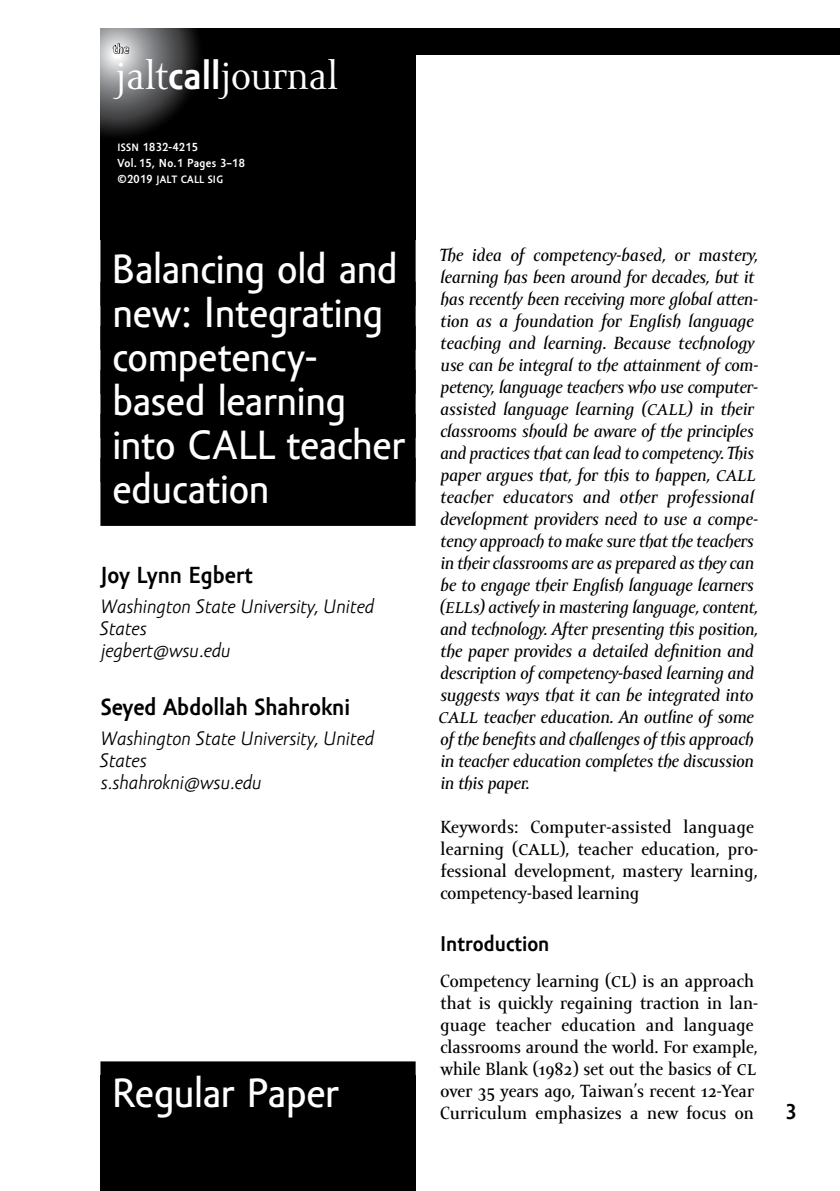
<style>
.page{position:relative;width:840px;height:1191px;background:#fff}
.page>*{position:absolute;margin:0;border:0;box-sizing:border-box;transform-origin:0 0}
.t1{font:42px/44px "Amor Sans Text Pro";letter-spacing:-.01em;color:#fff}
.t2{font:40px "Amor Serif Pro";color:#fff}
.t3{font:700 24px "Amor Sans Pro";color:#000}
.t4{font:700 22px "Amor Sans Pro";color:#000}
.t5{font:italic 20px/22px "Amor Sans Pro";color:#000}
.t6{font:italic 18px/22px "Amor Serif Text Pro";color:#000}
.t7{font:18px/22px "Amor Serif Text Pro";letter-spacing:.005em;color:#000}
.t8{font:700 12px/16px "Amor Sans Pro";letter-spacing:.025em;color:#fff}
.t9{font:700 11px "Amor Sans Pro";letter-spacing:.025em;color:#fff}
.s1{font-family:"Amor Sans Pro";font-weight:700}
.s2{font-size:11px}
.s3{font-size:12px}
.s4{font-family:"Arial"}
.s5{font-family:"Amor Serif Pro";font-size:23px}
</style>
<div class="page">
<div style="left:108px;top:28px;width:731px;height:27px;background:#000"></div>
<svg style="left:100px;top:28px;width:315px;height:210px;background:#0d0d0e"></svg>
<svg style="left:112px;top:43px;width:18px;height:11px"></svg>
<div style="left:100px;top:1075px;width:315px;height:116px;background:#000"></div>
<div style="left:100px;top:1061px;width:315px;height:68px;background:#000"></div>
<div style="left:100px;top:238px;width:315px;height:68px;background:#000"></div>
<div style="left:100px;top:282px;width:315px;height:68px;background:#000"></div>
<div style="left:100px;top:326px;width:315px;height:68px;background:#000"></div>
<div style="left:100px;top:370px;width:315px;height:68px;background:#000"></div>
<div style="left:100px;top:414px;width:315px;height:68px;background:#000"></div>
<div style="left:100px;top:458px;width:315px;height:68px;background:#000"></div>
<p class="t8" style="left:113px;top:41px;width:17px">the</p>
<h2 class="t2" style="left:116px;top:54px;width:223px">jalt<span class="s1">call</span>journal</h2>
<p class="t8" style="left:117px;top:139px;width:129px"><span class="s2">issn</span> 1832-4215<br>Vol. 15, No.1 Pages 3–18</p>
<p class="t9" style="left:117px;top:173px;width:107px"><span class="s3">©2019</span> jalt call sig</p>
<h1 class="t1" style="left:112px;top:248px;width:295px">Balancing old and new: <span class="s4">I</span>ntegrating competency&shy;based learning into CALL teacher education</h1>
<h3 class="t3" style="left:101px;top:562px;width:153px">Joy Lynn Egbert</h3>
<p class="t5" style="left:100px;top:596px;width:275px">Washington State University, United<br>States<br>jegbert@wsu.edu</p>
<h3 class="t3" style="left:101px;top:694px;width:251px">Seyed Abdollah Shahrokni</h3>
<p class="t5" style="left:100px;top:728px;width:275px">Washington State University, United<br>States<br>s.shahrokni@wsu.edu</p>
<h1 class="t1" style="left:112px;top:1072px;width:228px">Regular Paper</h1>
<p class="t6" style="left:438px;top:245px;width:321px">The idea of competency-based, or mastery, learning has been around for decades, but it has recently been receiving more global atten&shy;tion as a foundation for English language teaching and learning. Because technology use can be integral to the attainment of com&shy;petency, language teachers who use computer&shy;assisted language learning (<span class="s5">call</span>) in their classrooms should be aware of the principles and practices that can lead to competency. This paper argues that, for this to happen, <span class="s5">call </span>teacher educators and other professional development providers need to use a compe&shy;tency approach to make sure that the teachers in their classrooms are as prepared as they can be to engage their English language learners (<span class="s5">ell</span>s) actively in mastering language, content, and technology. After presenting this position, the paper provides a detailed definition and description of competency-based learning and suggests ways that it can be integrated into <span class="s5">call</span> teacher education. An outline of some of the benefits and challenges of this approach in teacher education completes the discussion in this paper.</p>
<p class="t7" style="left:440px;top:817px;width:319px">Keywords: Computer-assisted language learning (<span class="s5">call</span>), teacher education, pro&shy;fessional development, mastery learning, competency-based learning</p>
<p class="t4" style="left:440px;top:931px;width:111px">I ntroduction</p>
<p class="t7" style="left:440px;top:971px;width:319px">Competency learning (<span class="s5">cl</span>) is an approach that is quickly regaining traction in lan&shy;guage teacher education and language classrooms around the world. For example, while Blank (1982) set out the basics of <span class="s5">cl </span>over 35 years ago, Taiwan’s recent 12-Year Curriculum emphasizes a new focus on</p>
<p class="t4" style="left:784px;top:1099px;width:13px">3</p>
</div>
